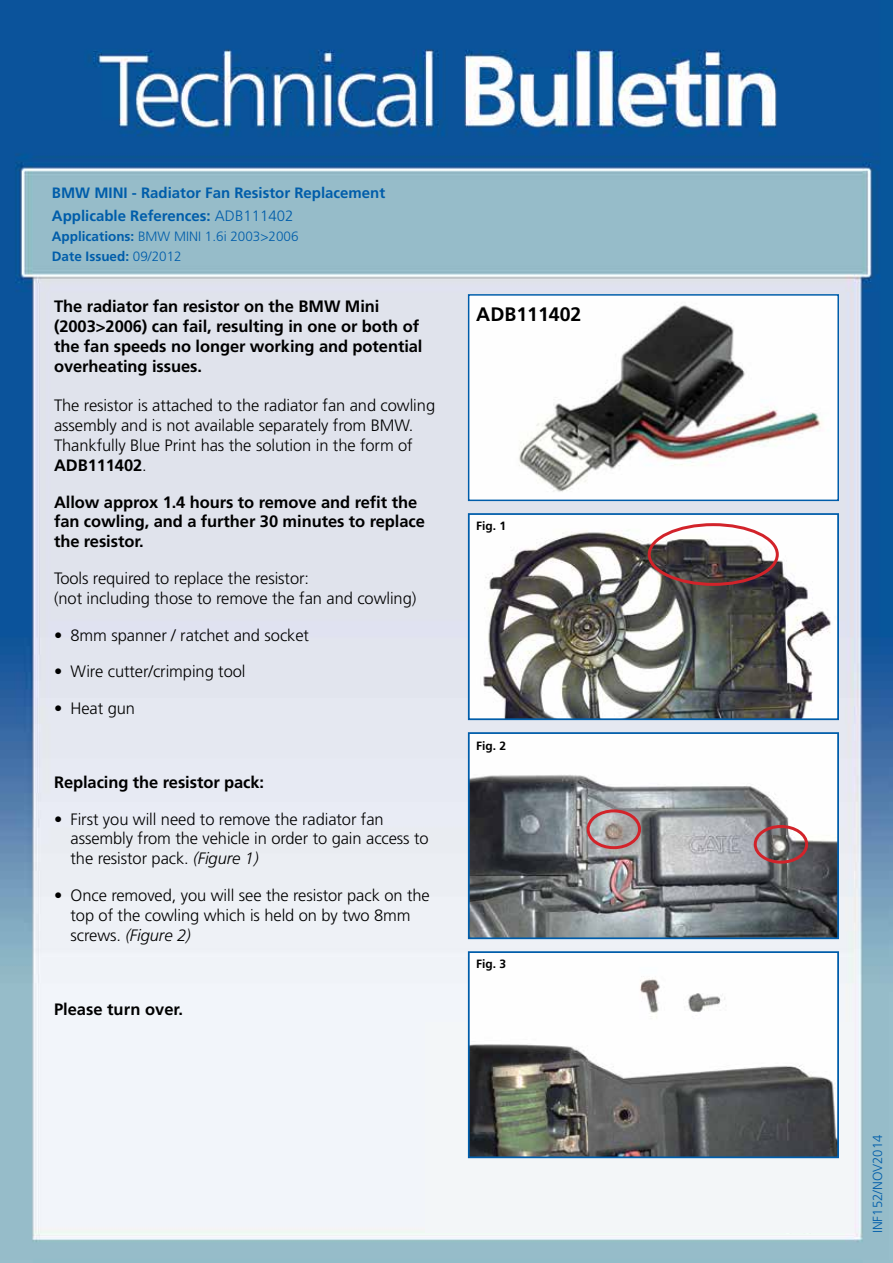
<style>
.page{position:relative;width:893px;height:1263px;background:#fff}
.page>*{position:absolute;margin:0;border:0;box-sizing:border-box;transform-origin:0 0}
.t1{font:700 19.5px "Frutiger";color:#000}
.t2{font:300 16.5px/19.8px "Frutiger";letter-spacing:-.005em;color:#000}
.t3{font:700 16.5px/19.8px "Frutiger";letter-spacing:-.005em;color:#000}
.t4{font:700 15px/22.2px "Frutiger";color:#005daa}
.t5{font:300 13.5px/20.4px "Frutiger";color:#005daa}
.t6{font:300 13.2px "Frutiger";color:#005daa}
.t7{font:700 12px "Frutiger";color:#000}
.s1{font-weight:300}
.s2{font-weight:700}
.s3{font-style:italic}
</style>
<div class="page">
<img style="left:0;top:0;width:893px;height:1263px">
<img style="left:471px;top:297px;width:365px;height:201px">
<div style="left:468px;top:294px;width:371px;height:207px;border:2px solid #005daa"></div>
<img style="left:471px;top:516px;width:365px;height:201px">
<div style="left:468px;top:513px;width:371px;height:207px;border:2px solid #005daa"></div>
<img style="left:471px;top:735px;width:365px;height:201px">
<div style="left:468px;top:732px;width:371px;height:207px;border:2px solid #005daa"></div>
<div style="left:648px;top:523px;width:131px;height:63px;border:3px solid #d2232a;border-radius:50%"></div>
<div style="left:587px;top:809px;width:54px;height:40px;border:3px solid #d2232a;border-radius:50%"></div>
<div style="left:754px;top:825px;width:54px;height:39px;border:3px solid #d2232a;border-radius:50%"></div>
<div style="left:425px;top:1023px;width:428px;height:210px;background:#f3f6f8"></div>
<img style="left:471px;top:954px;width:365px;height:201px">
<div style="left:468px;top:951px;width:371px;height:207px;border:2px solid #005daa"></div>
<p class="t4" style="left:52px;top:182px;width:335px">BMW MINI - Radiator Fan Resistor Replacement<br>Applicable References: <span class="s1">ADB111402</span></p>
<p class="t5" style="left:52px;top:226px;width:248px"><span class="s2">Applications:</span> BMW MINI 1.6i 2003&gt;2006<br><span class="s2">Date Issued:</span> 09/2012</p>
<p class="t3" style="left:54px;top:296px;width:370px">The radiator fan resistor on the BMW Mini (2003&gt;2006) can fail, resulting in one or both of the fan speeds no longer working and potential overheating issues.</p>
<p class="t2" style="left:54px;top:396px;width:383px">The resistor is attached to the radiator fan and cowling assembly and is not available separately from BMW.<br>Thankfully Blue Print has the solution in the form of <span class="s2">ADB111402</span>.</p>
<p class="t3" style="left:54px;top:492px;width:372px">Allow approx 1.4 hours to remove and refit the fan cowling, and a further 30 minutes to replace the resistor.</p>
<p class="t2" style="left:54px;top:568px;width:364px">Tools required to replace the resistor:<br>(not including those to remove the fan and cowling)</p>
<p class="t2" style="left:54px;top:625px;width:257px">• 8mm spanner / ratchet and socket</p>
<p class="t2" style="left:54px;top:662px;width:193px">• Wire cutter/crimping tool</p>
<p class="t2" style="left:54px;top:698px;width:83px">• Heat gun</p>
<p class="t3" style="left:54px;top:772px;width:212px">Replacing the resistor pack:</p>
<p class="t2" style="left:70px;top:809px;width:360px;text-indent:-16px">• First you will need to remove the radiator fan assembly from the vehicle in order to gain access to the resistor pack. <span class="s3">(Figure 1)</span></p>
<p class="t2" style="left:70px;top:885px;width:361px;text-indent:-16px">• Once removed, you will see the resistor pack on the top of the cowling which is held on by two 8mm screws. <span class="s3">(Figure 2)</span></p>
<p class="t3" style="left:54px;top:999px;width:130px">Please turn over.</p>
<p class="t1" style="left:476px;top:303px;width:107px">ADB111402</p>
<p class="t7" style="left:476px;top:519px;width:32px">Fig. 1</p>
<p class="t7" style="left:476px;top:739px;width:32px">Fig. 2</p>
<p class="t7" style="left:476px;top:957px;width:32px">Fig. 3</p>
<p class="t6" style="left:870px;top:1233px;width:100px;rotate:-90deg">INF152/NOV2014</p>
</div>
